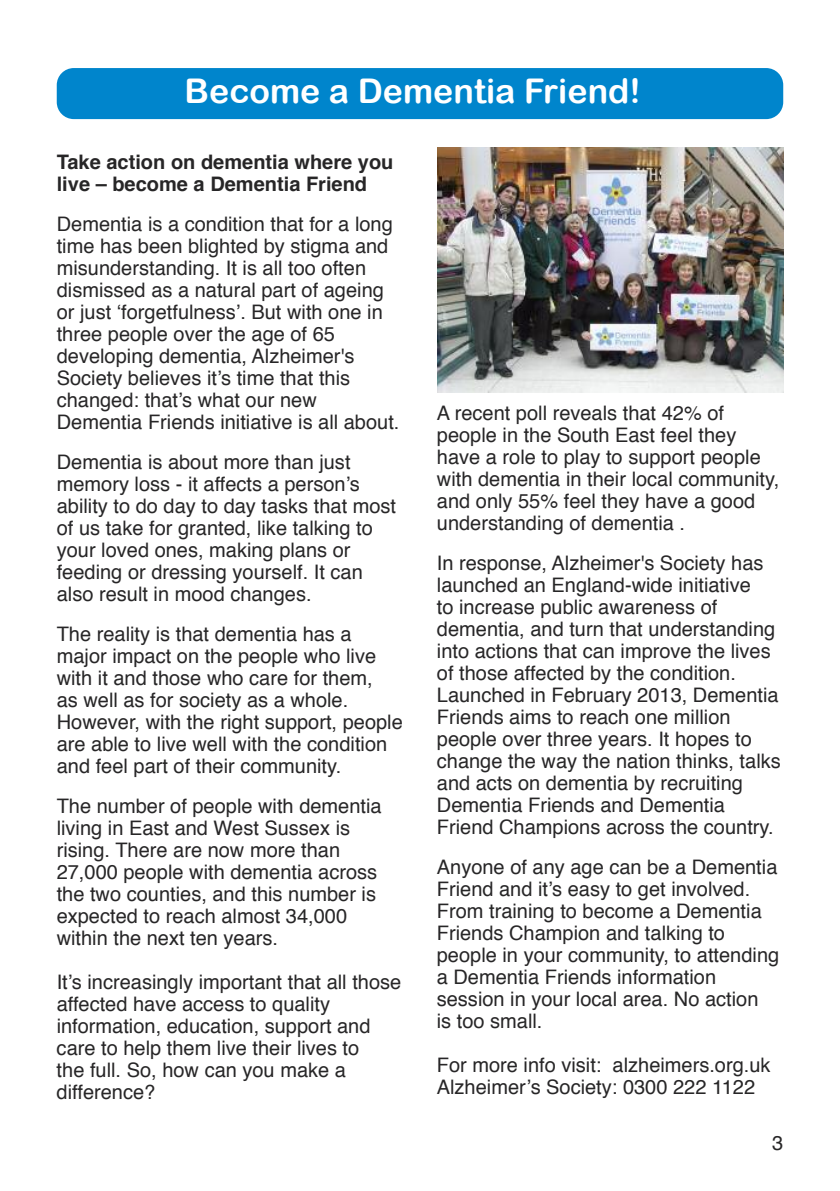
<style>
.page{position:relative;width:840px;height:1191px;background:#fff}
.page>*{position:absolute;margin:0;border:0;box-sizing:border-box;transform-origin:0 0}
.t1{font:34px "Arial Rounded MT Bold";color:#fff}
.t2{font:20px/22px "Helvetica";color:#272627}
.t3{font:700 20px/22px "Helvetica";color:#272627}
</style>
<div class="page">
<div style="left:57px;top:68px;width:725px;height:51px;background:#0085cc;border-radius:17px"></div>
<img style="left:437px;top:147px;width:345px;height:245px">
<h1 class="t1" style="left:184px;top:70px;width:457px">Become a Dementia Friend!</h1>
<p class="t3" style="left:57px;top:152px;width:338px">Take action on dementia where you live – become a Dementia Friend</p>
<p class="t2" style="left:57px;top:214px;width:344px">Dementia is a condition that for a long time has been blighted by stigma and misunderstanding. It is all too often dismissed as a natural part of ageing or just ‘forgetfulness’. But with one in three people over the age of 65 developing dementia, Alzheimer's Society believes it’s time that this changed: that’s what our new Dementia Friends initiative is all about.</p>
<p class="t2" style="left:57px;top:452px;width:341px">Dementia is about more than just memory loss - it affects a person’s ability to do day to day tasks that most of us take for granted, like talking to your loved ones, making plans or feeding or dressing yourself. It can also result in mood changes.</p>
<p class="t2" style="left:57px;top:624px;width:347px">The reality is that dementia has a major impact on the people who live with it and those who care for them,<br>as well as for society as a whole.<br>However, with the right support, people are able to live well with the condition and feel part of their community.</p>
<p class="t2" style="left:57px;top:796px;width:326px">The number of people with dementia living in East and West Sussex is rising. There are now more than<br>27,000 people with dementia across the two counties, and this number is expected to reach almost 34,000 within the next ten years.</p>
<p class="t2" style="left:57px;top:972px;width:346px">It’s increasingly important that all those affected have access to quality information, education, support and care to help them live their lives to<br>the full. So, how can you make a difference?</p>
<p class="t2" style="left:436px;top:404px;width:344px">A recent poll reveals that 42% of people in the South East feel they have a role to play to support people with dementia in their local community, and only 55% feel they have a good understanding of dementia .</p>
<p class="t2" style="left:436px;top:554px;width:345px">In response, Alzheimer's Society has launched an England-wide initiative<br>to increase public awareness of dementia, and turn that understanding into actions that can improve the lives of those affected by the condition.<br>Launched in February 2013, Dementia Friends aims to reach one million people over three years. It hopes to change the way the nation thinks, talks and acts on dementia by recruiting Dementia Friends and Dementia Friend Champions across the country.</p>
<p class="t2" style="left:436px;top:858px;width:344px">Anyone of any age can be a Dementia<br>Friend and it’s easy to get involved.<br>From training to become a Dementia<br>Friends Champion and talking to people in your community, to attending a Dementia Friends information session in your local area. No action<br>is too small.</p>
<p class="t2" style="left:436px;top:1056px;width:335px">For more info visit: alzheimers.org.uk<br>Alzheimer’s Society: 0300 222 1122</p>
<p class="t2" style="left:771px;top:1133px;width:13px">3</p>
</div>
